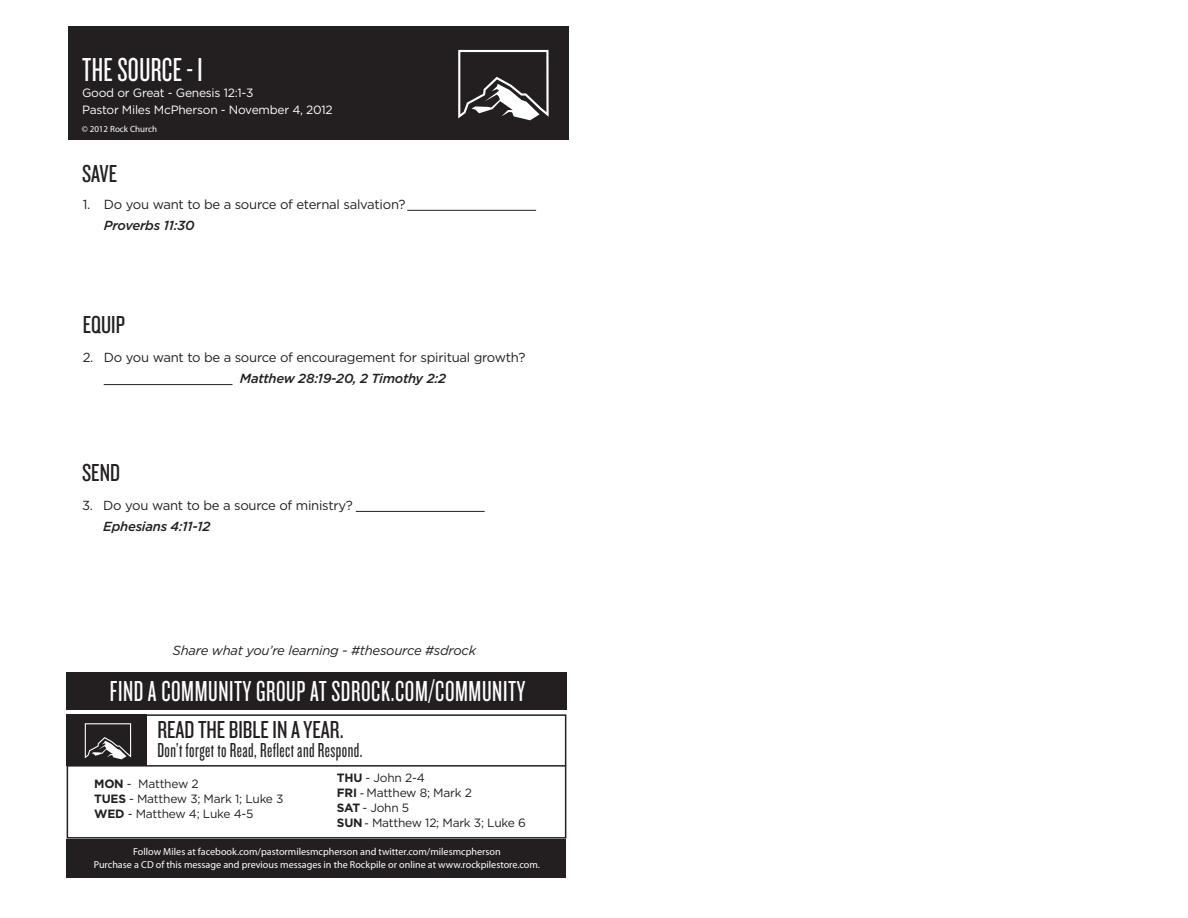
<style>
.page{position:relative;width:1188px;height:918px;background:#fff}
.page>*{position:absolute;margin:0;border:0;box-sizing:border-box;transform-origin:0 0}
.t1{font:34.5px "Knockout HTF27 Junior Bantamwt";letter-spacing:.01em;color:#fff}
.t2{font:30px "Knockout HTF27 Junior Bantamwt";letter-spacing:.02em;color:#fff}
.t3{font:25.5px "Knockout HTF28 Junior Featherwt";color:#231f20}
.t4{font:21px "Knockout HTF27 Junior Bantamwt";letter-spacing:.02em;color:#231f20}
.t5{font:13.2px "Gotham HTF";letter-spacing:-.02em;color:#231f20}
.t6{font:italic 500 13.2px "Gotham HTF";letter-spacing:-.02em;color:#231f20}
.t7{font:italic 13.2px "Gotham HTF";letter-spacing:-.02em;color:#231f20}
.t8{font:12px/15px "Gotham HTF";letter-spacing:-.02em;color:#231f20}
.t9{font:12px/16.5px "Gotham HTF";letter-spacing:-.02em;color:#fff}
.t10{font:10.2px/13.5px "Myriad Pro";color:#fff;text-align:center}
.t11{font:9px "Myriad Pro";color:#fff}
.s1{font-weight:700}
.s2{font-family:"Myriad Pro";font-weight:600}
</style>
<div class="page">
<div style="left:68px;top:26px;width:500px;height:113px;background:#231f20"></div>
<svg style="left:458px;top:50px;width:91px;height:70px"></svg>
<div style="left:67px;top:673px;width:499px;height:36px;background:#231f20"></div>
<div style="left:67px;top:714px;width:499px;height:125px;border:2px solid #231f20"></div>
<div style="left:66px;top:714px;width:81px;height:52px;background:#231f20"></div>
<hr style="left:67px;top:765px;width:498px;height:2px;background:#231f20">
<svg style="left:85px;top:723px;width:46px;height:36px"></svg>
<div style="left:66px;top:839px;width:500px;height:38px;background:#231f20"></div>
<hr style="left:407px;top:210px;width:129px;height:1px;background:#231f20">
<hr style="left:104px;top:384px;width:129px;height:1px;background:#231f20">
<hr style="left:356px;top:511px;width:129px;height:1px;background:#231f20">
<h1 class="t1" style="left:82px;top:53px;width:122px">THE SOURCE - I</h1>
<p class="t9" style="left:82px;top:85px;width:252px">Good or Great - Genesis 12:1-3<br>Pastor Miles McPherson - November 4, 2012</p>
<p class="t11" style="left:82px;top:123px;width:77px">© 2012 Rock Church</p>
<h3 class="t3" style="left:82px;top:161px;width:37px">SAVE</h3>
<p class="t5" style="left:83px;top:197px;width:9px">1.</p>
<p class="t5" style="left:104px;top:197px;width:303px">Do you want to be a source of eternal salvation?</p>
<p class="t6" style="left:104px;top:218px;width:92px">Proverbs 11:30</p>
<h3 class="t3" style="left:83px;top:312px;width:44px">EQUIP</h3>
<p class="t5" style="left:83px;top:350px;width:12px">2.</p>
<p class="t5" style="left:104px;top:350px;width:423px">Do you want to be a source of encouragement for spiritual growth?</p>
<p class="t6" style="left:240px;top:370px;width:208px">Matthew 28:19-20, 2 Timothy 2:2</p>
<h3 class="t3" style="left:82px;top:459px;width:11px">SEND</h3>
<p class="t5" style="left:82px;top:498px;width:12px">3.</p>
<p class="t5" style="left:103px;top:498px;width:251px">Do you want to be a source of ministry?</p>
<p class="t6" style="left:103px;top:519px;width:109px">Ephesians 4:11-12</p>
<p class="t7" style="left:173px;top:643px;width:305px">Share what you’re learning - #thesource #sdrock</p>
<h2 class="t2" style="left:110px;top:677px;width:233px">FIND A COMMUNITY GROUP at sdroc</h2>
<h2 class="t2" style="left:381px;top:677px;width:146px">k.com/COMMUNITY</h2>
<h3 class="t3" style="left:157px;top:717px;width:188px">READ THE BIBLE IN A YEAR.</h3>
<h3 class="t4" style="left:157px;top:740px;width:206px">Don’t forget to Read, Reflect and Respond.</h3>
<p class="t8" style="left:94px;top:776px;width:191px"><span class="s1">MON</span> - Matthew 2<br><span class="s1">TUES</span> - Matthew 3; Mark 1; Luke 3<br><span class="s1">WED</span> - Matthew 4; Luke 4-5</p>
<p class="t8" style="left:337px;top:770px;width:190px"><span class="s1">THU</span> - John 2-4<br><span class="s1">FRI</span> <span class="s2">-</span> Matthew 8; Mark 2<br><span class="s1">SAT</span> - John 5<br><span class="s1">SUN</span> <span class="s2">-</span> Matthew 12; Mark 3; Luke 6</p>
<p class="t10" style="left:94px;top:844px;width:448px">Follow Miles at facebook.com/pastormilesmcpherson and twitter.com/milesmcpherson<br>Purchase a CD of this message and previous messages in the Rockpile or online at www.rockpilestore.com.</p>
</div>
